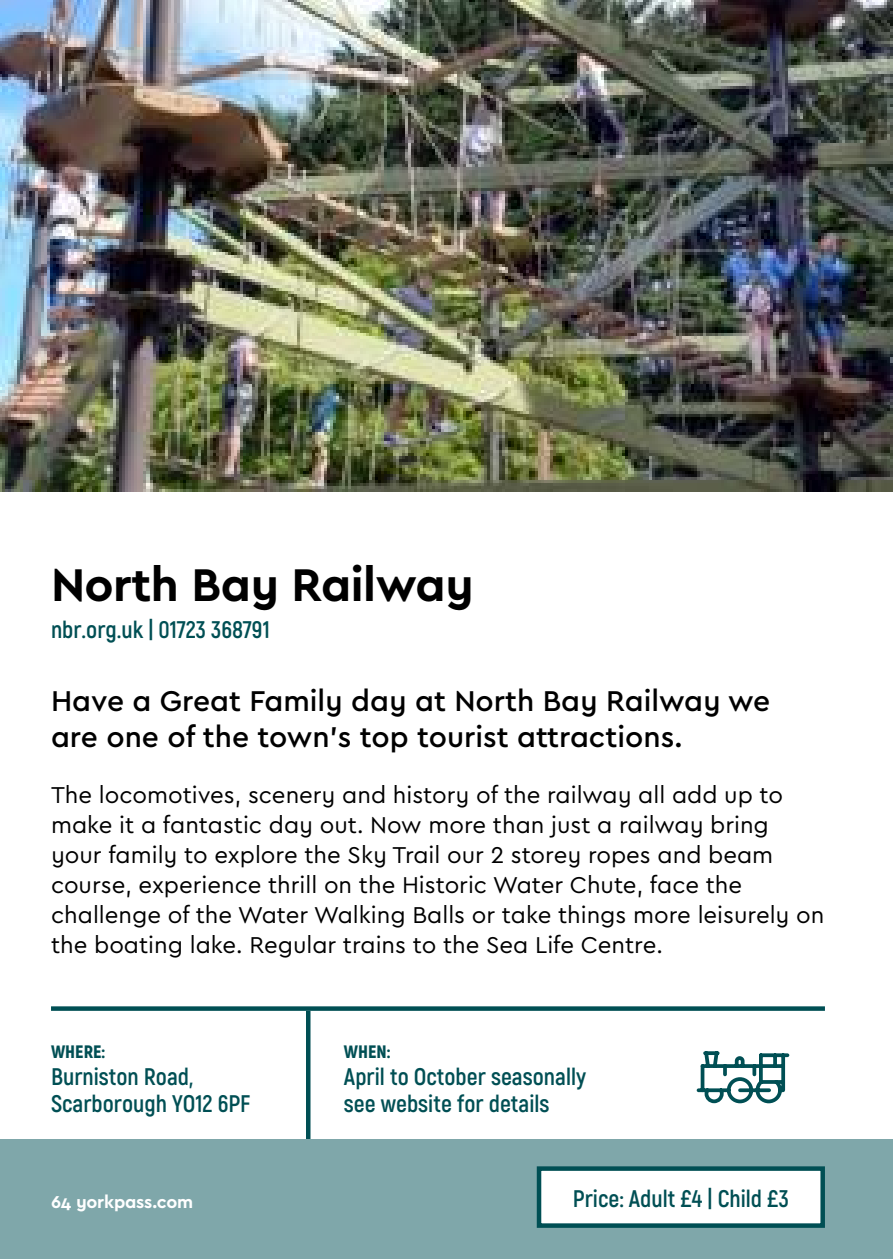
<style>
.page{position:relative;width:893px;height:1259px;background:#fff}
.page>*{position:absolute;margin:0;border:0;box-sizing:border-box;transform-origin:0 0}
.t1{font:700 48px "Cera PRO";letter-spacing:-.01em;color:#000}
.t2{font:500 30px/36px "Cera PRO";color:#000}
.t3{font:24px/30px "Cera PRO";color:#000}
.t4{font:700 24px/27px "Akrobat";color:#004f54}
.t5{font:700 18px "Cera PRO";letter-spacing:-.01em;color:#fff}
.t6{font:900 18px "Akrobat";color:#004f54}
</style>
<div class="page">
<div style="left:51px;top:1006px;width:774px;height:5px;background:#004f54"></div>
<hr style="left:306px;top:1011px;width:4px;height:129px;background:#004f54">
<div style="left:0;top:1140px;width:893px;height:119px;background:#7fa7aa"></div>
<img style="left:0;top:0;width:893px;height:491px">
<div style="left:539px;top:1168px;width:284px;height:57px;background:#fff"></div>
<div style="left:537px;top:1166px;width:288px;height:61px;border:5px solid #004f54"></div>
<svg style="left:696px;top:1051px;width:94px;height:53px"></svg>
<h1 class="t1" style="left:51px;top:565px;width:424px">North Bay Railway</h1>
<p class="t4" style="left:51px;top:617px;width:220px">nbr.org.uk | 01723 368791</p>
<p class="t2" style="left:51px;top:685px;width:721px">Have a Great Family day at North Bay Railway we are one of the town's top tourist attractions.</p>
<p class="t3" style="left:51px;top:781px;width:775px">The locomotives, scenery and history of the railway all add up to make it a fantastic day out. Now more than just a railway bring your family to explore the Sky Trail our 2 storey ropes and beam course, experience thrill on the Historic Water Chute, face the challenge of the Water Walking Balls or take things more leisurely on the boating lake. Regular trains to the Sea Life Centre.</p>
<p class="t6" style="left:51px;top:1043px;width:55px">WHERE:</p>
<p class="t4" style="left:51px;top:1064px;width:201px">Burniston Road,<br>Scarborough YO12 6PF</p>
<p class="t5" style="left:51px;top:1194px;width:144px">64 yorkpass.com</p>
<p class="t6" style="left:344px;top:1043px;width:48px">WHEN:</p>
<p class="t4" style="left:344px;top:1064px;width:244px">April to October seasonally see website for details</p>
<p class="t4" style="left:573px;top:1186px;width:217px">Price: Adult £4 | Child £3</p>
</div>
